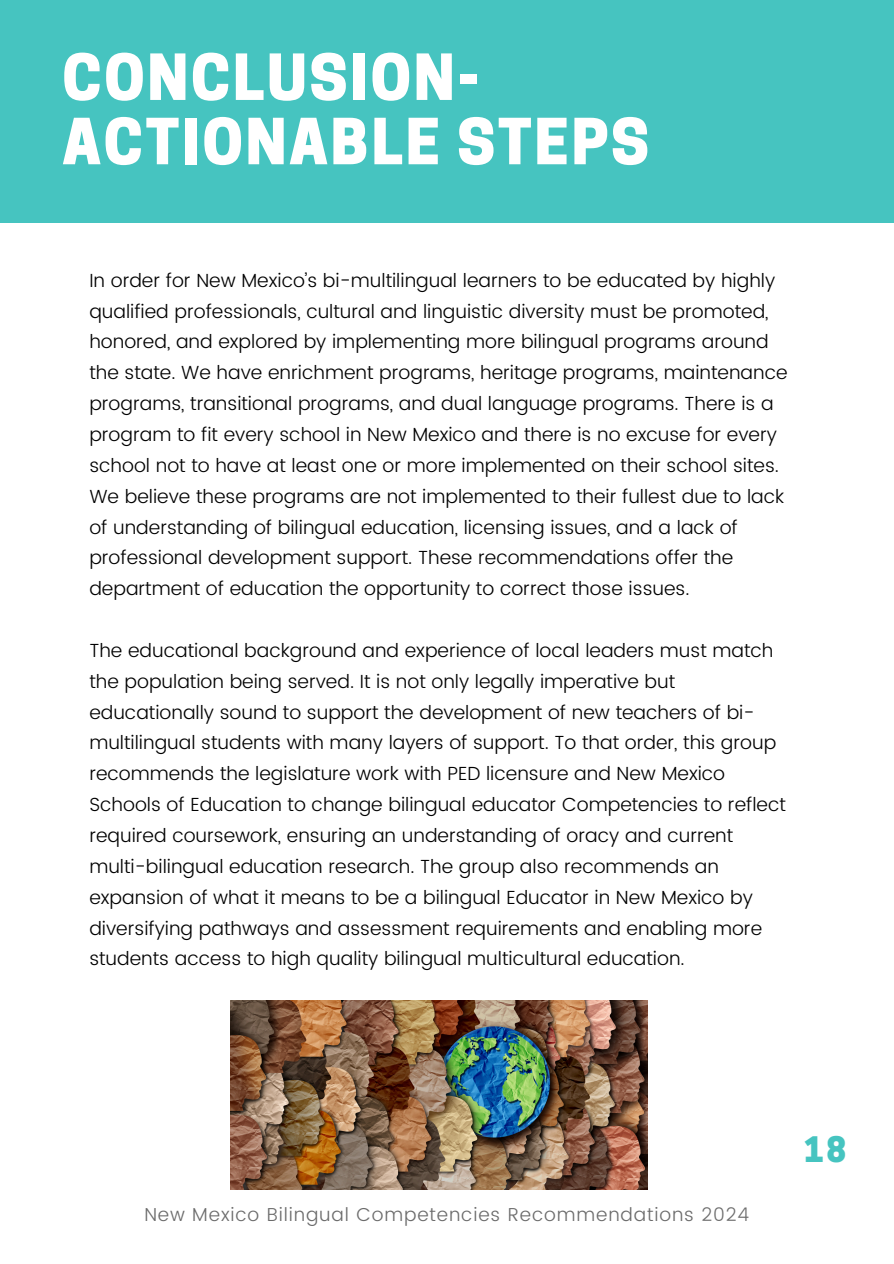
<style>
.page{position:relative;width:894px;height:1264px;background:#fff}
.page>*{position:absolute;margin:0;border:0;box-sizing:border-box;transform-origin:0 0}
.t1{font:800 59.55px/64.3px "Cooper Hewitt";letter-spacing:.04em;color:#fff}
.t2{font:800 33px "Cooper Hewitt";color:#46c4c0}
.t3{font:300 19.05px/30.9px "Poppins";color:#000}
.t4{font:300 18.75px "Poppins";letter-spacing:.045em;color:#6b6b6b}
</style>
<div class="page">
<div style="left:0;top:0;width:893px;height:222px;background:#46c4c0"></div>
<img style="left:231px;top:1000px;width:416px;height:189px">
<p class="t1" style="left:62px;top:53px;width:588px">CONCLUSION-<br>ACTIONABLE STEPS</p>
<h1 class="t3" style="left:89px;top:265px;width:699px">In order for New Mexico’s bi-multilingual learners to be educated by highly qualified professionals, cultural and linguistic diversity must be promoted, honored, and explored by implementing more bilingual programs around the state. We have enrichment programs, heritage programs, maintenance programs, transitional programs, and dual language programs. There is a program to fit every school in New Mexico and there is no excuse for every school not to have at least one or more implemented on their school sites.<br>We believe these programs are not implemented to their fullest due to lack of understanding of bilingual education, licensing issues, and a lack of professional development support. These recommendations offer the department of education the opportunity to correct those issues.</h1>
<p class="t3" style="left:89px;top:635px;width:697px">The educational background and experience of local leaders must match the population being served. It is not only legally imperative but educationally sound to support the development of new teachers of bi&shy;multilingual students with many layers of support. To that order, this group recommends the legislature work with PED licensure and New Mexico Schools of Education to change bilingual educator Competencies to reflect required coursework, ensuring an understanding of oracy and current multi-bilingual education research. The group also recommends an expansion of what it means to be a bilingual Educator in New Mexico by diversifying pathways and assessment requirements and enabling more students access to high quality bilingual multicultural education.</p>
<p class="t4" style="left:144px;top:1203px;width:606px">New Mexico Bilingual Competencies Recommendations 2024</p>
<p class="t2" style="left:804px;top:1136px;width:43px">18</p>
</div>
